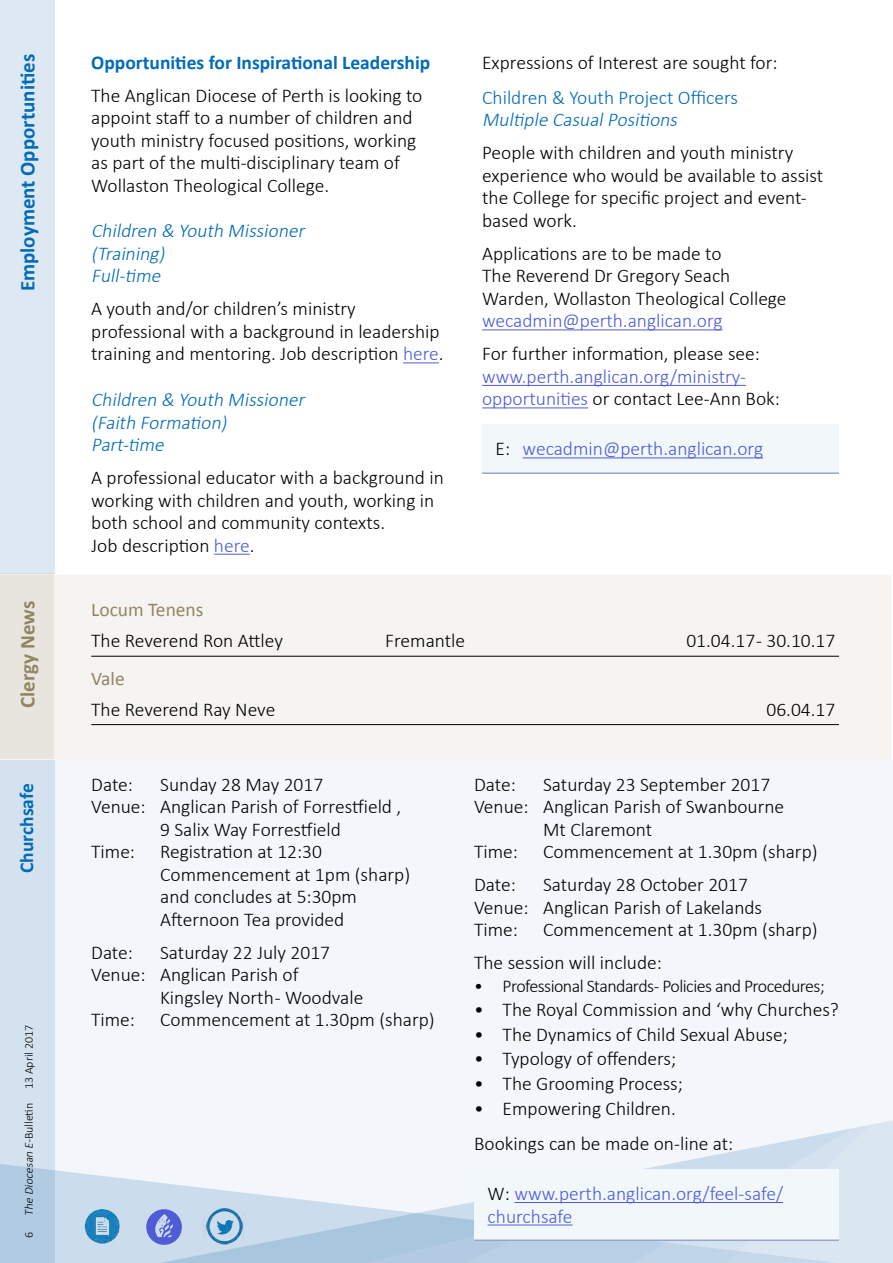
<style>
.page{position:relative;width:893px;height:1263px;background:#fff}
.page>*{position:absolute;margin:0;border:0;box-sizing:border-box;transform-origin:0 0}
.t1{font:700 21px "Calibri";color:#006bb6}
.t2{font:700 21px "Calibri";color:#928561}
.t3{font:300 19.5px/22.5px "Calibri";color:#000}
.t4{font:300 19.5px/22.5px "Calibri";color:#4f5cd6}
.t5{font:italic 300 19.5px/22.5px "Calibri";color:#006bb6}
.t6{font:700 19.5px "Calibri";color:#006bb6}
.t7{font:300 19.5px "Calibri";color:#006bb6}
.t8{font:19.5px "Calibri";color:#928561}
.t9{font:300 18px "Calibri";letter-spacing:-.03em;color:#000}
.t10{font:300 12px "Calibri";color:#000}
.s1{font-style:italic}
.s2{color:#4f5cd6}
.s3{color:#000}
</style>
<div class="page">
<div style="left:0;top:0;width:54px;height:574px;background:#dee8f3"></div>
<svg style="left:0;top:760px;width:893px;height:503px;fill:#f3f7fb"></svg>
<div style="left:0;top:575px;width:892px;height:185px;background:#f5f4f1"></div>
<div style="left:0;top:573px;width:54px;height:185px;background:#e8e5de"></div>
<hr style="left:91px;top:656px;width:748px;height:1px;background:#000">
<hr style="left:91px;top:724px;width:748px;height:1px;background:#000">
<div style="left:474px;top:1169px;width:365px;height:71px;background:#f2f7fa"></div>
<hr style="left:515px;top:1202px;width:268px;height:1px;background:#4f5cd6">
<hr style="left:474px;top:1239px;width:365px;height:2px;background:#96a5d2">
<hr style="left:488px;top:1224px;width:84px;height:1px;background:#4f5cd6">
<hr style="left:403px;top:362px;width:36px;height:1px;background:#4f5cd6">
<hr style="left:214px;top:554px;width:36px;height:1px;background:#4f5cd6">
<hr style="left:482px;top:329px;width:241px;height:1px;background:#4f5cd6">
<hr style="left:482px;top:385px;width:264px;height:1px;background:#4f5cd6">
<hr style="left:482px;top:407px;width:106px;height:1px;background:#4f5cd6">
<div style="left:482px;top:424px;width:357px;height:49px;background:#f2f7fa"></div>
<hr style="left:482px;top:472px;width:357px;height:2px;background:#96a5d2">
<hr style="left:523px;top:457px;width:240px;height:1px;background:#4f5cd6">
<img style="left:84px;top:1208px;width:36px;height:36px">
<img style="left:203px;top:1208px;width:43px;height:37px">
<svg style="left:146px;top:1209px;width:36px;height:36px"></svg>
<p class="t1" style="left:14px;top:291px;width:239px;rotate:-90deg">Employment Opportunities</p>
<p class="t2" style="left:14px;top:708px;width:108px;rotate:-90deg">Clergy News</p>
<p class="t6" style="left:14px;top:873px;width:91px;rotate:-90deg">Churchsafe</p>
<p class="t10" style="left:21px;top:1216px;width:193px;rotate:-90deg"><span class="s1">The Diocesan E-</span>Bulletin 13 April 2017</p>
<p class="t10" style="left:21px;top:1238px;width:8px;rotate:-90deg">6</p>
<p class="t6" style="left:91px;top:50px;width:341px">Opportunities for Inspirational Leadership</p>
<p class="t3" style="left:91px;top:84px;width:333px">The Anglican Diocese of Perth is looking to appoint staff to a number of children and youth ministry focused positions, working as part of the multi-disciplinary team of Wollaston Theological College.</p>
<p class="t5" style="left:91px;top:219px;width:219px">Children &amp; Youth Missioner (Training)<br>Full-time</p>
<p class="t3" style="left:91px;top:297px;width:354px">A youth and/or children’s ministry professional with a background in leadership training and mentoring. Job description <span class="s2">here</span>.</p>
<p class="t5" style="left:91px;top:388px;width:219px">Children &amp; Youth Missioner (Faith Formation)<br>Part-time</p>
<p class="t3" style="left:91px;top:466px;width:354px">A professional educator with a background in working with children and youth, working in both school and community contexts.<br>Job description <span class="s2">here</span>.</p>
<p class="t3" style="left:482px;top:51px;width:297px">Expressions of Interest are sought for:</p>
<p class="t7" style="left:482px;top:85px;width:257px">Children &amp; Youth Project Officers</p>
<p class="t5" style="left:482px;top:108px;width:201px">Multiple CasualPositions</p>
<p class="t3" style="left:482px;top:141px;width:343px">People with children and youth ministry experience who would be available to assist the College for specific project and event&shy;based work.</p>
<p class="t3" style="left:482px;top:242px;width:306px">Applications are to be made to<br>The Reverend Dr Gregory Seach<br>Warden, Wollaston Theological College</p>
<p class="t4" style="left:482px;top:309px;width:242px">wecadmin@perth.anglican.org</p>
<p class="t3" style="left:482px;top:342px;width:279px">For further information, please see:</p>
<p class="t4" style="left:482px;top:365px;width:299px">www.perth.anglican.org/ministry&shy;opportunities <span class="s3">or contact Lee-Ann Bok:</span></p>
<p class="t4" style="left:496px;top:438px;width:269px"><span class="s3">E:</span> wecadmin@perth.anglican.org</p>
<p class="t8" style="left:91px;top:597px;width:114px">Locum Tenens</p>
<p class="t3" style="left:91px;top:629px;width:193px">The Reverend Ron Attley</p>
<p class="t3" style="left:385px;top:629px;width:81px">Fremantle</p>
<p class="t3" style="left:686px;top:629px;width:150px">01.04.17 - 30.10.17</p>
<p class="t8" style="left:91px;top:666px;width:35px">Vale</p>
<p class="t3" style="left:91px;top:698px;width:186px">The Reverend Ray Neve</p>
<p class="t3" style="left:766px;top:698px;width:70px">06.04.17</p>
<p class="t3" style="left:91px;top:773px;width:43px">Date:</p>
<p class="t3" style="left:160px;top:773px;width:165px">Sunday 28 May 2017</p>
<p class="t3" style="left:91px;top:795px;width:312px">Venue: Anglican Parish of Forrestfield ,</p>
<p class="t3" style="left:160px;top:818px;width:182px">9 Salix Way Forrestfield</p>
<p class="t3" style="left:91px;top:840px;width:45px">Time:</p>
<p class="t3" style="left:160px;top:840px;width:252px">Registration at 12:30<br>Commencement at 1pm (sharp) and concludes at 5:30pm<br>Afternoon Tea provided</p>
<p class="t3" style="left:91px;top:941px;width:43px">Date:</p>
<p class="t3" style="left:91px;top:941px;width:241px;text-indent:69px">Saturday 22 July 2017<br>Venue: Anglican Parish of</p>
<p class="t3" style="left:160px;top:986px;width:205px">Kingsley North - Woodvale</p>
<p class="t3" style="left:91px;top:1008px;width:45px">Time:</p>
<p class="t3" style="left:160px;top:1008px;width:276px">Commencement at 1.30pm (sharp)</p>
<p class="t3" style="left:474px;top:773px;width:43px">Date:</p>
<p class="t3" style="left:543px;top:773px;width:229px">Saturday 23 September 2017</p>
<p class="t3" style="left:474px;top:795px;width:312px">Venue: Anglican Parish of Swanbourne</p>
<p class="t3" style="left:543px;top:818px;width:111px">Mt Claremont</p>
<p class="t3" style="left:474px;top:840px;width:45px">Time:</p>
<p class="t3" style="left:543px;top:840px;width:276px">Commencement at 1.30pm (sharp)</p>
<p class="t3" style="left:474px;top:873px;width:43px">Date:</p>
<p class="t3" style="left:474px;top:873px;width:290px;text-indent:69px">Saturday 28 October 2017<br>Venue: Anglican Parish of Lakelands<br>Time:</p>
<p class="t3" style="left:474px;top:913px;width:345px;line-height:33px;text-indent:69px">Commencement at 1.30pm (sharp)<br>The session will include:</p>
<p class="t9" style="left:474px;top:974px;width:352px">• Professional Standards - Policies and Procedures;</p>
<p class="t3" style="left:474px;top:998px;width:366px">• The Royal Commission and ‘why Churches?</p>
<p class="t3" style="left:474px;top:1023px;width:315px">• The Dynamics of Child Sexual Abuse;</p>
<p class="t3" style="left:474px;top:1047px;width:204px">• Typology of offenders;</p>
<p class="t3" style="left:474px;top:1072px;width:210px">• The Grooming Process;</p>
<p class="t3" style="left:474px;top:1090px;width:261px;line-height:35.2px">• Empowering Children.<br>Bookings can be made on-line at:</p>
<p class="t4" style="left:488px;top:1182px;width:297px"><span class="s3">W:</span> www.perth.anglican.org/feel-safe/ churchsafe</p>
</div>
